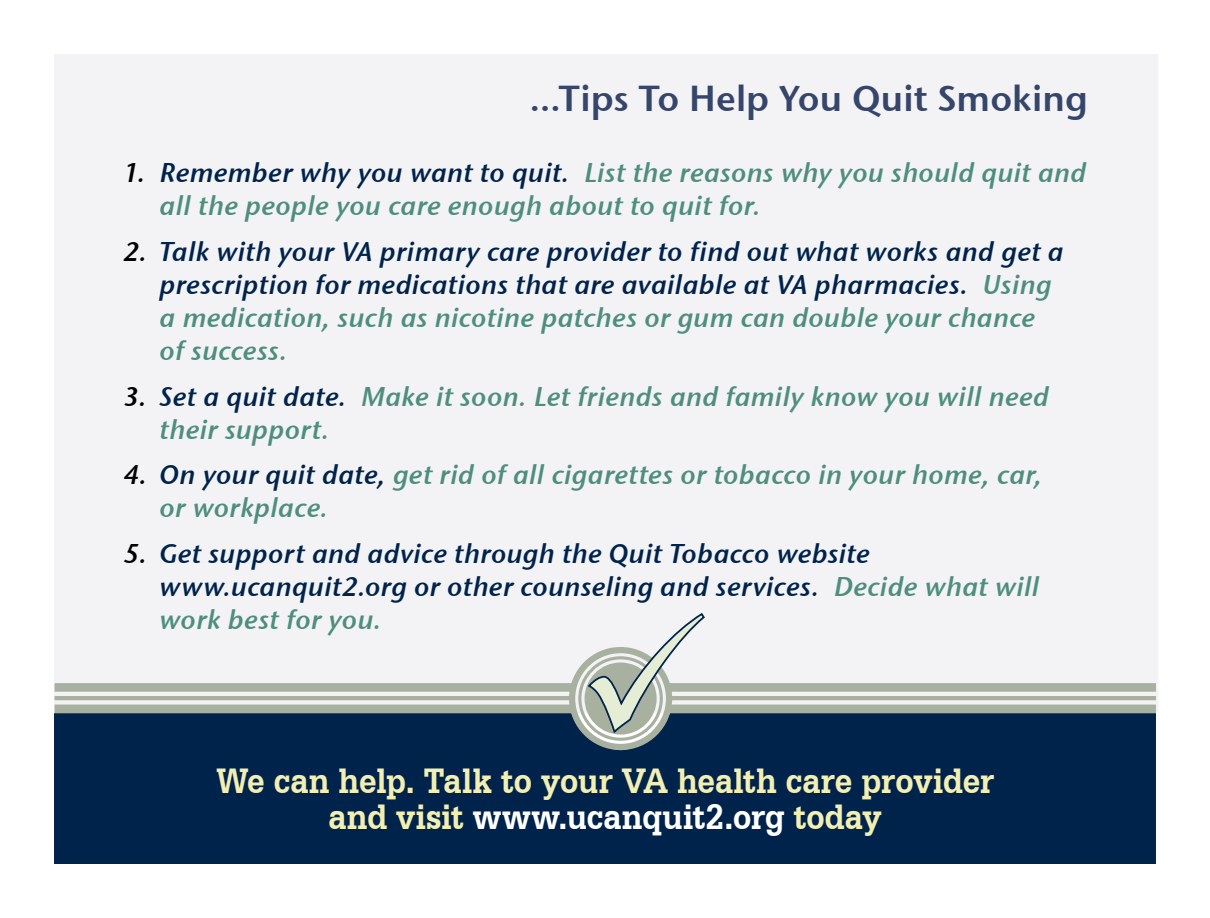
<style>
.page{position:relative;width:1210px;height:918px;background:#fff}
.page>*{position:absolute;margin:0;border:0;box-sizing:border-box;transform-origin:0 0}
.t1{font:700 37.2px/36px "Serifa BT";color:#f3efb3;text-align:center;scale:.88 1}
.t2{font:36px "Stone Sans Sem ITCTT Semi";color:#36466a}
.t3{font:27px/33px "Stone Sans Sem ITCTT Semi Ita";letter-spacing:.015em;color:#00234b}
.t4{font:27px/33px "Stone Sans Sem ITCTT Semi Ita";letter-spacing:.015em;color:#4e8e7d}
.s1{color:#000}
.s2{color:#00234b}
.s3{color:#4e8e7d}
.s4{color:#fff}
</style>
<div class="page">
<div style="left:54px;top:54px;width:1104px;height:659px;background:#f3f3f6"></div>
<div style="left:54px;top:713px;width:1102px;height:151px;background:#00234b"></div>
<div style="left:55px;top:683px;width:517px;height:9px;background:#a8b09f"></div>
<hr style="left:55px;top:696px;width:517px;height:4px;background:#a8b09f">
<div style="left:55px;top:705px;width:517px;height:8px;background:#a8b09f"></div>
<div style="left:569px;top:647px;width:103px;height:103px;border:6px solid #a8b09f;border-radius:50%"></div>
<div style="left:578px;top:656px;width:85px;height:85px;border:3px solid #a8b09f;border-radius:50%"></div>
<div style="left:668px;top:683px;width:488px;height:9px;background:#a8b09f"></div>
<hr style="left:668px;top:696px;width:488px;height:4px;background:#a8b09f">
<div style="left:668px;top:705px;width:488px;height:8px;background:#a8b09f"></div>
<svg style="left:586px;top:612px;width:120px;height:123px"></svg>
<h1 class="t2" style="left:529px;top:76px;width:560px">...Tips To Help You Quit Smoking</h1>
<p class="t4" style="left:160px;top:156px;width:928px;text-indent:-36px"><span class="s1">1.</span> <span class="s2">Remember why you want to quit.</span> List the reasons why you should quit and all the people you care enough about to quit for.</p>
<p class="t3" style="left:160px;top:235px;width:905px;text-indent:-36px"><span class="s1">2.</span> Talk with your VA primary care provider to find out what works and get a prescription for medications that are available at VA pharmacies. <span class="s3">Using a medication, such as nicotine patches or gum can double your chance of success.</span></p>
<p class="t4" style="left:160px;top:380px;width:891px;text-indent:-36px"><span class="s1">3.</span> <span class="s2">Set a quit date.</span> Make it soon. Let friends and family know you will need their support.</p>
<p class="t4" style="left:160px;top:458px;width:884px;text-indent:-36px"><span class="s1">4.</span> <span class="s2">On your quit date,</span> get rid of all cigarettes or tobacco in your home, car, or workplace.</p>
<p class="t3" style="left:160px;top:537px;width:881px;text-indent:-36px"><span class="s1">5.</span> Get support and advice through the Quit Tobacco website www.ucanquit2.org or other counseling and services. <span class="s3">Decide what will work best for you.</span></p>
<h2 class="t1" style="left:216px;top:762px;width:885px">We can help. Talk to your VA health care provider and visit <span class="s4">www.ucanquit2.org</span> today</h2>
</div>
